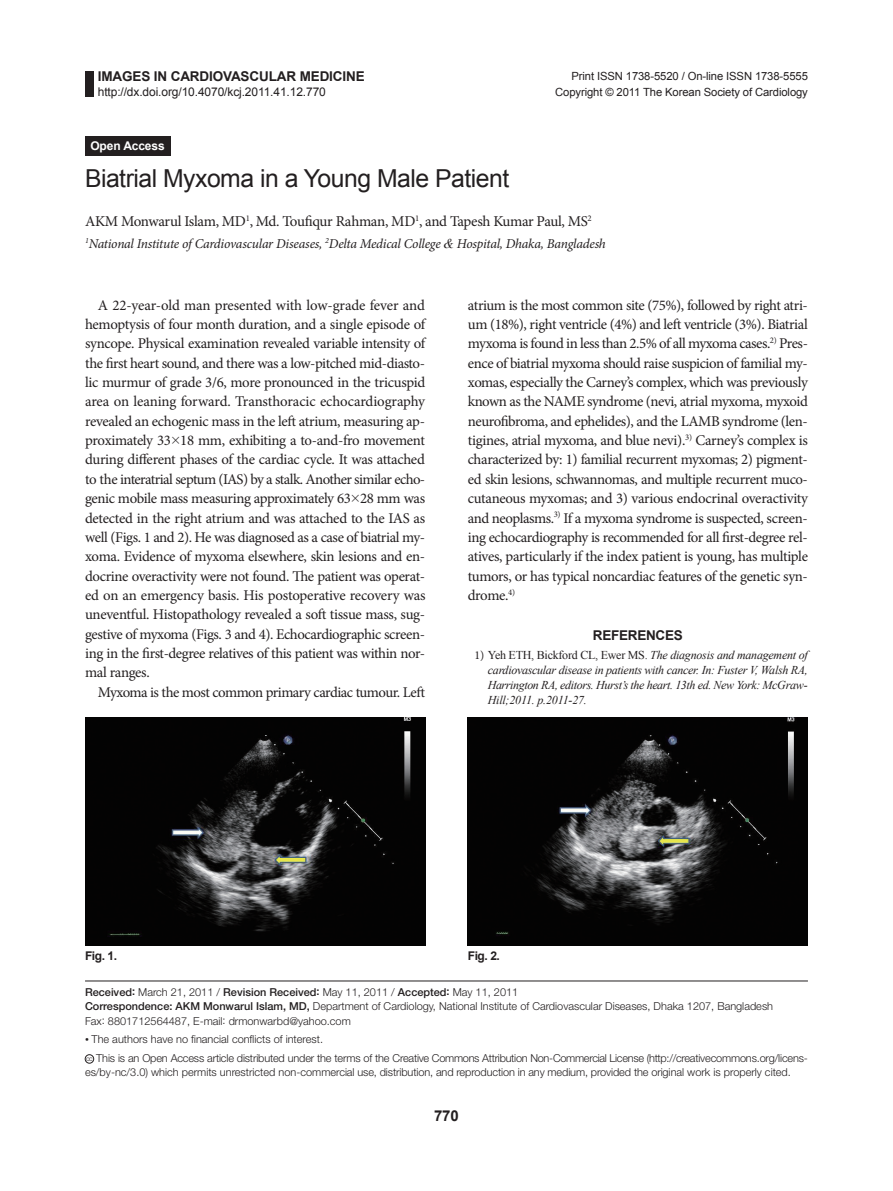
<style>
.page{position:relative;width:893px;height:1191px;background:#fff}
.page>*{position:absolute;margin:0;border:0;box-sizing:border-box;transform-origin:0 0}
.논문제목{font:24.75px "Arial";letter-spacing:-.02em;color:#231f20}
.영문이름{font:15px "Minion Pro";letter-spacing:-.025em;color:#231f20}
.t1{font:700 15px "Arial";color:#231f20}
.본문1{font:14.85px/19.4px "Minion Pro";letter-spacing:-.03em;color:#231f20;text-align:justify}
.영문소속{font:italic 13.5px "Minion Pro";letter-spacing:-.02em;color:#231f20}
.REF{font:700 13.5px "Arial";letter-spacing:-.01em;color:#231f20}
.REF글{font:italic 12px/15px "Times New Roman";letter-spacing:-.03em;color:#231f20;text-align:justify}
.t2{font:12px "Arial";letter-spacing:-.01em;color:#231f20}
.그림제목{font:700 12px "Arial";letter-spacing:-.035em;color:#231f20}
.t3{font:700 12px "Arial";letter-spacing:-.01em;color:#fff}
.t4{font:11.25px "Arial";letter-spacing:-.01em;color:#231f20}
.교신저자{font:300 10.95px/14.2px "Helvetica Neue LT Std";color:#231f20}
.교신저자-2{font:500 10.95px "Helvetica Neue LT Std";color:#231f20}
.t5{font:300 6.75px "Helvetica Neue LT Std";color:#231f20}
.s1{font-family:"Times New Roman"}
.s2{font-family:"Garamond"}
.s3{font-family:"Minion Pro";font-style:normal}
.s4{font-style:normal}
.s5{font-weight:300}
.s6{font-weight:500}
.s7{font-family:"Times New Roman";font-weight:400}
</style>
<div class="page">
<div style="left:85px;top:71px;width:9px;height:26px;background:#231f20"></div>
<hr style="left:85px;top:980px;width:723px;height:1px;background:#231f20">
<div style="left:85px;top:1054px;width:9px;height:9px;border:1px solid #231f20;border-radius:50%"></div>
<img style="left:85px;top:717px;width:340px;height:228px">
<img style="left:468px;top:717px;width:340px;height:228px">
<div style="left:85px;top:136px;width:85px;height:19px;background:#231f20"></div>
<p class="REF" style="left:98px;top:67px;width:268px">IMAGES IN CARDIOVASCULAR MEDICINE</p>
<p class="t2" style="left:98px;top:84px;width:230px">http://dx.doi.org/10.4070/kcj.2011.41.12.770</p>
<p class="t3" style="left:90px;top:138px;width:76px">Open Access</p>
<p class="t4" style="left:571px;top:68px;width:238px">Print ISSN 1738-5520 / On-line ISSN 1738-5555</p>
<p class="t4" style="left:555px;top:84px;width:254px">Copyright © 2011 The Korean Society of Cardiology</p>
<p class="논문제목" style="left:85px;top:162px;width:426px">Biatrial Myxoma in a Young Male Patient</p>
<p class="영문이름" style="left:85px;top:211px;width:508px">AKM Monwarul Islam, MD<sup>1</sup>, Md. Toufiqur Rahman, MD<sup>1</sup>, and Tapesh Kumar Paul, MS<sup>2</sup></p>
<p class="영문소속" style="left:85px;top:235px;width:522px"><sup>1</sup>National Institute of Cardiovascular Diseases, <sup>2</sup>Delta Medical College <span class="s1">&amp;</span> Hospital, Dhaka, Bangladesh</p>
<p class="본문1" style="left:85px;top:295px;width:342px;text-indent:13px">A 22-year-old man presented with low-grade fever and hemoptysis of four month duration, and a single episode of syncope. Physical examination revealed variable intensity of the first heart sound, and there was a low-pitched mid-diasto&shy;lic murmur of grade 3/6, more pronounced in the tricuspid area on leaning forward. Transthoracic echocardiography revealed an echogenic mass in the left atrium, measuring ap&shy;proximately 33<span class="s2">×</span>18 mm, exhibiting a to-and-fro movement during different phases of the cardiac cycle. It was attached to the interatrial septum (IAS) by a stalk. Another similar echo&shy;genic mobile mass measuring approximately 63<span class="s2">×</span>28 mm was detected in the right atrium and was attached to the IAS as well (Figs. 1 and 2). He was diagnosed as a case of biatrial my&shy;xoma. Evidence of myxoma elsewhere, skin lesions and en&shy;docrine overactivity were not found. The patient was operat&shy;ed on an emergency basis. His postoperative recovery was uneventful. Histopathology revealed a soft tissue mass, sug&shy;gestive of myxoma (Figs. 3 and 4). Echocardiographic screen&shy;ing in the first-degree relatives of this patient was within nor&shy;mal ranges.</p>
<p class="본문1" style="left:98px;top:682px;width:329px">Myxoma is the most common primary cardiac tumour. Left</p>
<p class="본문1" style="left:468px;top:295px;width:342px">atrium is the most common site (75%), followed by right atri&shy;um (18%), right ventricle (4%) and left ventricle (3%). Biatrial myxoma is found in less than 2.5% of all myxoma cases.<sup>2)</sup> Pres&shy;ence of biatrial myxoma should raise suspicion of familial my&shy;xomas, especially the Carney’s complex, which was previously known as the NAME syndrome (nevi, atrial myxoma, myxoid neurofibroma, and ephelides), and the LAMB syndrome (len&shy;tigines, atrial myxoma, and blue nevi).<sup>3)</sup> Carney’s complex is characterized by: 1) familial recurrent myxomas; 2) pigment&shy;ed skin lesions, schwannomas, and multiple recurrent muco&shy;cutaneous myxomas; and 3) various endocrinal overactivity and neoplasms.<sup>3)</sup> If a myxoma syndrome is suspected, screen&shy;ing echocardiography is recommended for all first-degree rel&shy;atives, particularly if the index patient is young, has multiple tumors, or has typical noncardiac features of the genetic syn&shy;drome.<sup>4)</sup></p>
<p class="REF" style="left:593px;top:626px;width:91px">REFERENCES</p>
<p class="REF글" style="left:488px;top:647px;width:322px;text-indent:-13px"><span class="s3">1)</span> <span class="s4">Yeh ETH, Bickford CL, Ewer MS.</span> The diagnosis and management of cardiovascular disease in patients with cancer. In: Fuster V, Walsh RA, Harrington RA, editors. Hurst’s the heart. 13th ed. New York: McGraw-Hill;2011. p.2011-27.</p>
<p class="그림제목" style="left:85px;top:947px;width:34px">Fig. 1.</p>
<p class="그림제목" style="left:468px;top:947px;width:34px">Fig. 2.</p>
<p class="교신저자-2" style="left:85px;top:985px;width:435px">Received: <span class="s5">March 21, 2011 /</span> Revision Received: <span class="s5">May 11, 2011 /</span> Accepted: <span class="s5">May 11, 2011</span></p>
<p class="교신저자" style="left:85px;top:999px;width:690px"><span class="s6">Correspondence: AKM Monwarul Islam, MD,</span> Department of Cardiology, National Institute of Cardiovascular Diseases, Dhaka 1207, Bangladesh</p>
<p class="교신저자" style="left:85px;top:1013px;width:267px">Fax: 8801712564487, E-mail: drmonwarbd@yahoo.com</p>
<p class="교신저자" style="left:85px;top:1032px;width:239px"><span class="s7">•</span> The authors have no financial conflicts of interest.</p>
<p class="t5" style="left:86px;top:1054px;width:8px">cc</p>
<p class="교신저자" style="left:85px;top:1051px;width:724px;text-indent:11px">This is an Open Access article distributed under the terms of the Creative Commons Attribution Non-Commercial License (http://creativecommons.org/licens&shy;es/by-nc/3.0) which permits unrestricted non-commercial use, distribution, and reproduction in any medium, provided the original work is properly cited.</p>
<p class="t1" style="left:434px;top:1105px;width:26px">770</p>
</div>
